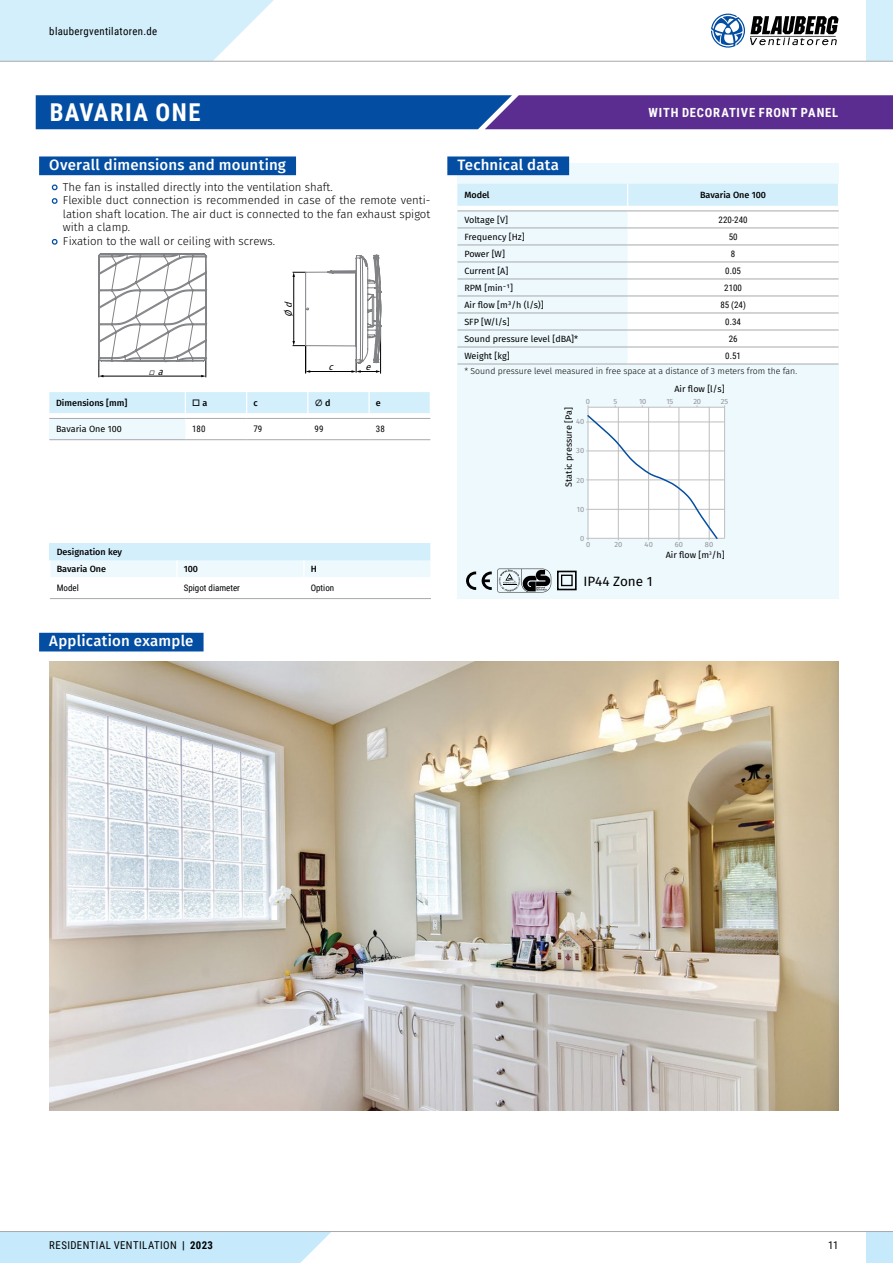
<style>
.page{position:relative;width:893px;height:1263px;background:#fff}
.page>*{position:absolute;margin:0;border:0;box-sizing:border-box;transform-origin:0 0}
.t1{font:700 24.6px "Roboto Condensed";letter-spacing:.055em;color:#fff}
.t2{font:500 15px "Fira Sans";letter-spacing:.01em;color:#fff}
.t3{font:13.5px "Fira Sans";color:#000}
.t4{font:700 12.6px "Roboto Condensed";letter-spacing:.065em;color:#fff}
.t5{font:300 11.4px/13.6px "Fira Sans";color:#000}
.t6{font:10.8px "Roboto Condensed";letter-spacing:.035em;color:#000}
.t7{font:italic 9.6px "Fira Sans";color:#000;scale:.95 1}
.t8{font:italic 9.3px "Fira Sans";color:#000}
.t9{font:9px "Fira Sans";color:#000}
.t10{font:9px "Roboto Condensed";color:#000}
.t11{font:500 9px/17px "Fira Sans";color:#000}
.t12{font:300 8.7px "Fira Sans";color:#000}
.t13{font:7.5px "Fira Sans";letter-spacing:.025em;color:#939598}
.s1{font-weight:700}
</style>
<div class="page">
<svg style="left:36px;top:95px;width:857px;height:34px;background:#2f419b"></svg>
<div style="left:39px;top:156px;width:257px;height:19px;background:#034ea2"></div>
<svg style="left:51px;top:184px;width:7px;height:7px"></svg>
<svg style="left:51px;top:198px;width:7px;height:6px"></svg>
<svg style="left:51px;top:239px;width:7px;height:6px"></svg>
<svg style="left:49px;top:392px;width:382px;height:48px"></svg>
<hr style="left:49px;top:418px;width:136px;height:1px;background:#a7a9ac">
<hr style="left:185px;top:418px;width:62px;height:1px;background:#a7a9ac">
<hr style="left:247px;top:418px;width:61px;height:1px;background:#a7a9ac">
<hr style="left:308px;top:418px;width:61px;height:1px;background:#a7a9ac">
<hr style="left:369px;top:418px;width:61px;height:1px;background:#a7a9ac">
<svg style="left:49px;top:543px;width:382px;height:34px;background:#e0f3fc"></svg>
<hr style="left:50px;top:598px;width:127px;height:1px;background:#a7a9ac">
<hr style="left:177px;top:598px;width:127px;height:1px;background:#a7a9ac">
<hr style="left:304px;top:598px;width:127px;height:1px;background:#a7a9ac">
<div style="left:458px;top:163px;width:380px;height:436px;background:#eef9fe"></div>
<div style="left:447px;top:156px;width:122px;height:19px;background:#034ea2"></div>
<svg style="left:458px;top:184px;width:381px;height:180px"></svg>
<hr style="left:458px;top:211px;width:170px;height:1px;background:#a7a9ac">
<hr style="left:458px;top:364px;width:170px;height:1px;background:#a7a9ac">
<hr style="left:628px;top:211px;width:210px;height:1px;background:#a7a9ac">
<hr style="left:628px;top:364px;width:210px;height:1px;background:#a7a9ac">
<div style="left:588px;top:407px;width:137px;height:131px;background:#fff"></div>
<hr style="left:588px;top:509px;width:137px;height:1px;background:#bcbec0">
<hr style="left:588px;top:480px;width:137px;height:1px;background:#bcbec0">
<hr style="left:588px;top:451px;width:137px;height:1px;background:#bcbec0">
<hr style="left:588px;top:422px;width:137px;height:1px;background:#bcbec0">
<hr style="left:588px;top:407px;width:137px;height:1px;background:#bcbec0">
<hr style="left:618px;top:407px;width:1px;height:131px;background:#bcbec0">
<hr style="left:648px;top:407px;width:1px;height:131px;background:#bcbec0">
<hr style="left:679px;top:407px;width:1px;height:131px;background:#bcbec0">
<hr style="left:709px;top:407px;width:1px;height:131px;background:#bcbec0">
<hr style="left:724px;top:407px;width:1px;height:131px;background:#bcbec0">
<hr style="left:588px;top:407px;width:1px;height:131px;background:#bcbec0">
<hr style="left:588px;top:538px;width:137px;height:1px;background:#bcbec0">
<svg style="left:586px;top:414px;width:133px;height:126px"></svg>
<div style="left:557px;top:571px;width:20px;height:19px;border:2px solid #000"></div>
<div style="left:561px;top:575px;width:12px;height:11px;border:1px solid #000"></div>
<svg style="left:466px;top:571px;width:10px;height:19px"></svg>
<svg style="left:482px;top:569px;width:69px;height:23px"></svg>
<div style="left:39px;top:633px;width:165px;height:18px;background:#034ea2"></div>
<img style="left:49px;top:662px;width:789px;height:449px">
<div style="left:866px;top:1231px;width:27px;height:32px;background:#c6eafb"></div>
<div style="left:0;top:1232px;width:331px;height:31px;background:#c6eafb"></div>
<hr style="left:0;top:1231px;width:893px;height:1px;background:#a7a9ac">
<div style="left:866px;top:0;width:27px;height:61px;background:#d3effc"></div>
<svg style="left:0;top:0;width:295px;height:61px"></svg>
<hr style="left:0;top:61px;width:893px;height:1px;background:#a7a9ac">
<svg style="left:711px;top:14px;width:127px;height:34px"></svg>
<svg style="left:98px;top:253px;width:283px;height:124px"></svg>
<p class="t6" style="left:49px;top:23px;width:109px">blaubergventilatoren.de</p>
<h1 class="t1" style="left:50px;top:95px;width:152px">BAVARIA ONE</h1>
<h2 class="t2" style="left:49px;top:154px;width:238px">Overall dimensions and mounting</h2>
<p class="t5" style="left:63px;top:181px;width:369px">The fan is installed directly into the ventilation shaft.<br>Flexible duct connection is recommended in case of the remote venti&shy;lation shaft location. The air duct is connected to the fan exhaust spigot with a clamp.<br>Fixation to the wall or ceiling with screws.</p>
<p class="t7" style="left:158px;top:365px;width:11px">a</p>
<p class="t7" style="left:282px;top:317px;width:21px;rotate:-90deg">Ød</p>
<p class="t8" style="left:329px;top:360px;width:10px">c</p>
<p class="t8" style="left:366px;top:360px;width:10px">e</p>
<p class="t11" style="left:56px;top:395px;width:73px">Dimensions [mm]</p>
<p class="t11" style="left:192px;top:395px;width:17px">□ a</p>
<p class="t11" style="left:253px;top:395px;width:6px">c</p>
<p class="t11" style="left:315px;top:395px;width:17px">∅ d</p>
<p class="t11" style="left:376px;top:395px;width:6px">e</p>
<p class="t9" style="left:56px;top:423px;width:67px">Bavaria One 100</p>
<p class="t10" style="left:192px;top:423px;width:15px">180</p>
<p class="t10" style="left:253px;top:423px;width:10px">79</p>
<p class="t10" style="left:315px;top:423px;width:10px">99</p>
<p class="t10" style="left:376px;top:423px;width:10px">38</p>
<p class="t11" style="left:57px;top:544px;width:67px">Designation key<br>Bavaria One</p>
<p class="t11" style="left:184px;top:561px;width:16px">100</p>
<p class="t11" style="left:311px;top:561px;width:8px">H</p>
<p class="t10" style="left:57px;top:582px;width:24px">Model</p>
<p class="t10" style="left:184px;top:582px;width:58px">Spigot diameter</p>
<p class="t10" style="left:311px;top:582px;width:25px">Option</p>
<h2 class="t2" style="left:49px;top:631px;width:146px">Application example</h2>
<p class="t4" style="left:649px;top:104px;width:191px">WITH DECORATIVE FRONT PANEL</p>
<h2 class="t2" style="left:458px;top:154px;width:103px">Technical data</h2>
<p class="t11" style="left:464px;top:187px;width:27px">Model</p>
<p class="t11" style="left:700px;top:187px;width:68px">Bavaria One 100</p>
<p class="t9" style="left:464px;top:213px;width:45px">Voltage [V]</p>
<p class="t10" style="left:719px;top:213px;width:30px">220-240</p>
<p class="t9" style="left:464px;top:230px;width:62px">Frequency [Hz]</p>
<p class="t10" style="left:729px;top:230px;width:10px">50</p>
<p class="t9" style="left:464px;top:247px;width:42px">Power [W]</p>
<p class="t10" style="left:731px;top:247px;width:6px">8</p>
<p class="t9" style="left:464px;top:264px;width:45px">Current [A]</p>
<p class="t10" style="left:725px;top:264px;width:17px">0.05</p>
<p class="t9" style="left:464px;top:281px;width:50px">RPM [min⁻¹]</p>
<p class="t10" style="left:724px;top:281px;width:19px">2100</p>
<p class="t9" style="left:464px;top:298px;width:81px">Air flow [m³/h (l/s)]</p>
<p class="t10" style="left:720px;top:298px;width:27px">85 (24)</p>
<p class="t9" style="left:464px;top:315px;width:47px">SFP [W/l/s]</p>
<p class="t10" style="left:725px;top:315px;width:17px">0.34</p>
<p class="t9" style="left:464px;top:332px;width:115px">Sound pressure level [dBA]*</p>
<p class="t10" style="left:729px;top:332px;width:10px">26</p>
<p class="t9" style="left:464px;top:349px;width:47px">Weight [kg]</p>
<p class="t10" style="left:725px;top:349px;width:17px">0.51</p>
<p class="t12" style="left:464px;top:365px;width:334px">* Sound pressure level measured in free space at a distance of 3 meters from the fan.</p>
<p class="t13" style="left:586px;top:396px;width:6px">0</p>
<p class="t13" style="left:613px;top:396px;width:5px">5</p>
<p class="t13" style="left:639px;top:396px;width:9px">10</p>
<p class="t13" style="left:666px;top:396px;width:8px">15</p>
<p class="t13" style="left:693px;top:396px;width:9px">20</p>
<p class="t13" style="left:721px;top:396px;width:9px">25</p>
<p class="t9" style="left:674px;top:383px;width:52px">Air flow [l/s]</p>
<p class="t9" style="left:562px;top:487px;width:81px;rotate:-90deg">Static pressure [Pa]</p>
<p class="t13" style="left:576px;top:416px;width:10px">40</p>
<p class="t13" style="left:576px;top:445px;width:10px">30</p>
<p class="t13" style="left:576px;top:475px;width:10px">20</p>
<p class="t13" style="left:577px;top:504px;width:9px">10</p>
<p class="t13" style="left:580px;top:533px;width:6px">0</p>
<p class="t13" style="left:586px;top:539px;width:6px">0</p>
<p class="t13" style="left:614px;top:539px;width:10px">20</p>
<p class="t13" style="left:644px;top:539px;width:10px">40</p>
<p class="t13" style="left:675px;top:539px;width:10px">60</p>
<p class="t13" style="left:705px;top:539px;width:10px">80</p>
<p class="t3" style="left:584px;top:572px;width:71px">IP44 Zone 1</p>
<p class="t9" style="left:666px;top:548px;width:60px">Air flow [m<sup>3</sup>/h]</p>
<p class="t6" style="left:49px;top:1238px;width:165px">RESIDENTIAL VENTILATION <span class="s1">| 2023</span></p>
<p class="t6" style="left:828px;top:1238px;width:12px">11</p>
</div>
